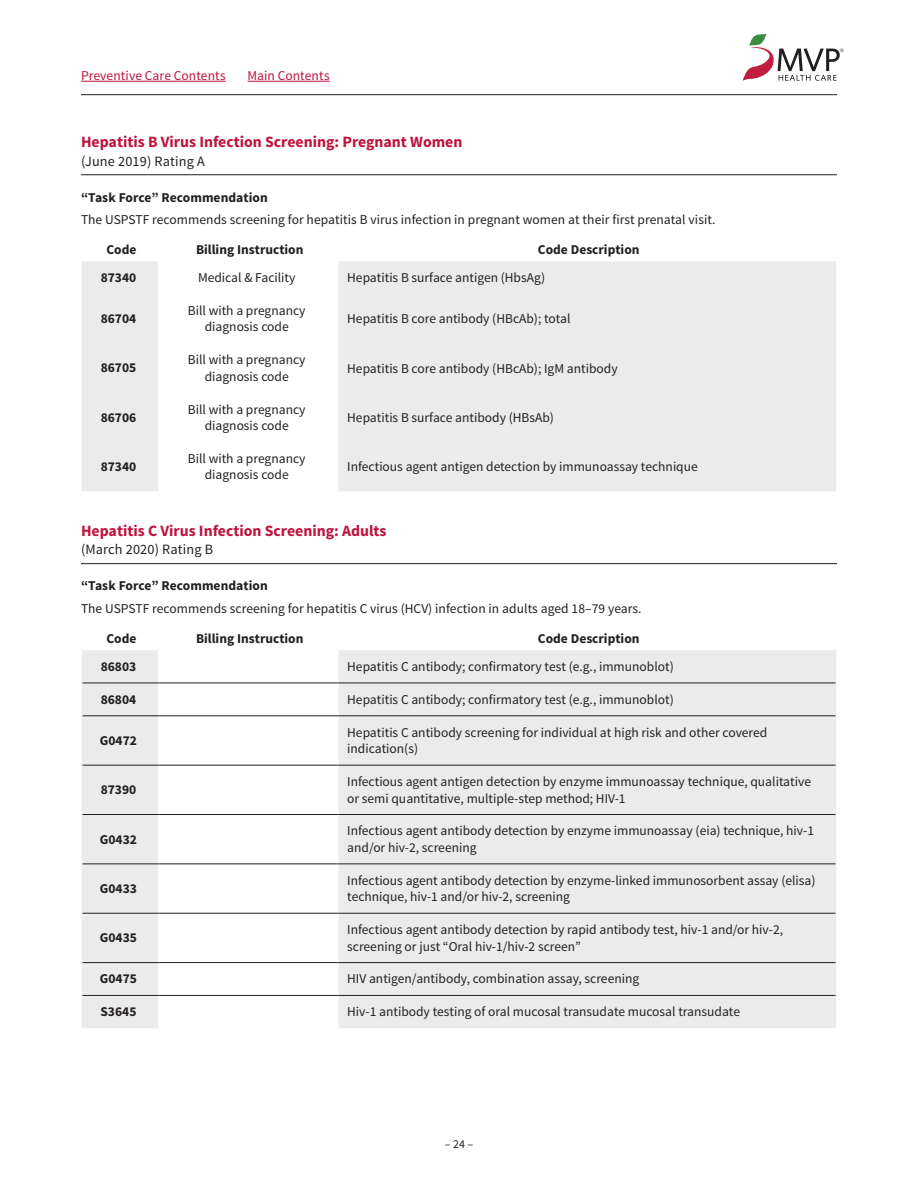
<style>
.page{position:relative;width:918px;height:1188px;background:#fff}
.page>*{position:absolute;margin:0;border:0;box-sizing:border-box;transform-origin:0 0}
.TASK_FORCE_SECTION{font:700 15.75px "Source Sans Pro";color:#be143c}
.TASK_FORCE_SECTION-2{font:14.25px "Source Sans Pro";letter-spacing:.01em;color:#231f20}
.TASK_FORCE_TABLE_-_b{font:13.5px/16.5px "Source Sans Pro";color:#231f20}
.TASK_FORCE_SECTION-3{font:13.5px "Source Sans Pro";letter-spacing:.005em;color:#231f20}
.POLICIES_TABLES_-_co{font:700 13.5px "Source Sans Pro";color:#231f20}
.TASK_FORCE_TABLE_-_b-2{font:700 13.5px "Source Sans Pro";color:#231f20}
.TASK_FORCE_SECTION-4{font:700 13.5px "Source Sans Pro";letter-spacing:.005em;color:#231f20}
.t1{font:13.5px "Source Sans Pro";letter-spacing:.005em;color:#be143c}
.t2{font:12px "Source Sans Pro";color:#231f20}
</style>
<div class="page">
<svg style="left:743px;top:34px;width:101px;height:47px"></svg>
<hr style="left:81px;top:81px;width:145px;height:1px;background:#be143c">
<hr style="left:248px;top:81px;width:82px;height:1px;background:#be143c">
<hr style="left:81px;top:94px;width:756px;height:1px;background:#231f20">
<hr style="left:81px;top:174px;width:756px;height:1px;background:#231f20">
<hr style="left:81px;top:563px;width:756px;height:1px;background:#231f20">
<svg style="left:82px;top:261px;width:754px;height:230px"></svg>
<div style="left:82px;top:650px;width:754px;height:378px;background:#ebebec"></div>
<svg style="left:158px;top:650px;width:180px;height:378px"></svg>
<hr style="left:82px;top:683px;width:76px;height:1px;background:#231f20">
<hr style="left:158px;top:683px;width:180px;height:1px;background:#231f20">
<hr style="left:338px;top:683px;width:498px;height:1px;background:#231f20">
<hr style="left:82px;top:716px;width:76px;height:1px;background:#231f20">
<hr style="left:158px;top:716px;width:180px;height:1px;background:#231f20">
<hr style="left:338px;top:716px;width:498px;height:1px;background:#231f20">
<hr style="left:82px;top:765px;width:76px;height:1px;background:#231f20">
<hr style="left:158px;top:765px;width:180px;height:1px;background:#231f20">
<hr style="left:338px;top:765px;width:498px;height:1px;background:#231f20">
<hr style="left:82px;top:814px;width:76px;height:1px;background:#231f20">
<hr style="left:158px;top:814px;width:180px;height:1px;background:#231f20">
<hr style="left:338px;top:814px;width:498px;height:1px;background:#231f20">
<hr style="left:82px;top:864px;width:76px;height:1px;background:#231f20">
<hr style="left:158px;top:864px;width:180px;height:1px;background:#231f20">
<hr style="left:338px;top:864px;width:498px;height:1px;background:#231f20">
<hr style="left:82px;top:913px;width:76px;height:1px;background:#231f20">
<hr style="left:158px;top:913px;width:180px;height:1px;background:#231f20">
<hr style="left:338px;top:913px;width:498px;height:1px;background:#231f20">
<hr style="left:82px;top:962px;width:76px;height:1px;background:#231f20">
<hr style="left:158px;top:962px;width:180px;height:1px;background:#231f20">
<hr style="left:338px;top:962px;width:498px;height:1px;background:#231f20">
<hr style="left:82px;top:995px;width:76px;height:1px;background:#231f20">
<hr style="left:158px;top:995px;width:180px;height:1px;background:#231f20">
<hr style="left:338px;top:995px;width:498px;height:1px;background:#231f20">
<p class="t1" style="left:81px;top:67px;width:146px">Preventive Care Contents</p>
<p class="t1" style="left:248px;top:67px;width:84px">Main Contents</p>
<p class="TASK_FORCE_SECTION" style="left:81px;top:131px;width:383px">Hepatitis B Virus Infection Screening: Pregnant Women</p>
<p class="TASK_FORCE_SECTION-2" style="left:81px;top:152px;width:125px">(June 2019) Rating A</p>
<p class="TASK_FORCE_SECTION-4" style="left:81px;top:188px;width:188px">“Task Force” Recommendation</p>
<p class="TASK_FORCE_SECTION-3" style="left:81px;top:211px;width:636px">The USPSTF recommends screening for hepatitis B virus infection in pregnant women at their first prenatal visit.</p>
<p class="POLICIES_TABLES_-_co" style="left:106px;top:241px;width:32px">Code</p>
<p class="POLICIES_TABLES_-_co" style="left:196px;top:241px;width:109px">Billing Instruction</p>
<p class="POLICIES_TABLES_-_co" style="left:538px;top:241px;width:103px">Code Description</p>
<p class="TASK_FORCE_TABLE_-_b-2" style="left:101px;top:269px;width:37px">87340</p>
<p class="TASK_FORCE_TABLE_-_b" style="left:198px;top:270px;width:99px">Medical &amp; Facility</p>
<p class="TASK_FORCE_TABLE_-_b" style="left:347px;top:270px;width:199px">Hepatitis B surface antigen (HbsAg)</p>
<p class="TASK_FORCE_TABLE_-_b-2" style="left:101px;top:310px;width:37px">86704</p>
<p class="TASK_FORCE_TABLE_-_b" style="left:188px;top:302px;width:119px;text-align:center">Bill with a pregnancy diagnosis code</p>
<p class="TASK_FORCE_TABLE_-_b" style="left:347px;top:311px;width:225px">Hepatitis B core antibody (HBcAb); total</p>
<p class="TASK_FORCE_TABLE_-_b-2" style="left:101px;top:359px;width:37px">86705</p>
<p class="TASK_FORCE_TABLE_-_b" style="left:188px;top:352px;width:119px;text-align:center">Bill with a pregnancy diagnosis code</p>
<p class="TASK_FORCE_TABLE_-_b" style="left:347px;top:360px;width:272px">Hepatitis B core antibody (HBcAb); IgM antibody</p>
<p class="TASK_FORCE_TABLE_-_b-2" style="left:101px;top:409px;width:37px">86706</p>
<p class="TASK_FORCE_TABLE_-_b" style="left:188px;top:401px;width:119px;text-align:center">Bill with a pregnancy diagnosis code</p>
<p class="TASK_FORCE_TABLE_-_b" style="left:347px;top:409px;width:208px">Hepatitis B surface antibody (HBsAb)</p>
<p class="TASK_FORCE_TABLE_-_b-2" style="left:101px;top:458px;width:37px">87340</p>
<p class="TASK_FORCE_TABLE_-_b" style="left:188px;top:450px;width:119px;text-align:center">Bill with a pregnancy diagnosis code</p>
<p class="TASK_FORCE_TABLE_-_b" style="left:347px;top:459px;width:352px">Infectious agent antigen detection by immunoassay technique</p>
<p class="TASK_FORCE_SECTION" style="left:81px;top:520px;width:307px">Hepatitis C Virus Infection Screening: Adults</p>
<p class="TASK_FORCE_SECTION-2" style="left:81px;top:541px;width:134px">(March 2020) Rating B</p>
<p class="TASK_FORCE_SECTION-4" style="left:81px;top:577px;width:188px">“Task Force” Recommendation</p>
<p class="TASK_FORCE_SECTION-3" style="left:81px;top:600px;width:562px">The USPSTF recommends screening for hepatitis C virus (HCV) infection in adults aged 18–79 years.</p>
<p class="POLICIES_TABLES_-_co" style="left:106px;top:630px;width:32px">Code</p>
<p class="POLICIES_TABLES_-_co" style="left:196px;top:630px;width:109px">Billing Instruction</p>
<p class="POLICIES_TABLES_-_co" style="left:538px;top:630px;width:103px">Code Description</p>
<p class="TASK_FORCE_TABLE_-_b-2" style="left:101px;top:658px;width:37px">86803</p>
<p class="TASK_FORCE_TABLE_-_b" style="left:347px;top:658px;width:328px">Hepatitis C antibody; confirmatory test (e.g., immunoblot)</p>
<p class="TASK_FORCE_TABLE_-_b-2" style="left:101px;top:691px;width:37px">86804</p>
<p class="TASK_FORCE_TABLE_-_b" style="left:347px;top:691px;width:328px">Hepatitis C antibody; confirmatory test (e.g., immunoblot)</p>
<p class="TASK_FORCE_TABLE_-_b-2" style="left:100px;top:732px;width:39px">G0472</p>
<p class="TASK_FORCE_TABLE_-_b" style="left:347px;top:724px;width:422px">Hepatitis C antibody screening for individual at high risk and other covered indication(s)</p>
<p class="TASK_FORCE_TABLE_-_b-2" style="left:101px;top:781px;width:37px">87390</p>
<p class="TASK_FORCE_TABLE_-_b" style="left:347px;top:774px;width:465px">Infectious agent antigen detection by enzyme immunoassay technique, qualitative or semi quantitative, multiple-step method; HIV-1</p>
<p class="TASK_FORCE_TABLE_-_b-2" style="left:100px;top:830px;width:39px">G0432</p>
<p class="TASK_FORCE_TABLE_-_b" style="left:347px;top:823px;width:468px">Infectious agent antibody detection by enzyme immunoassay (eia) technique, hiv-1 and/or hiv-2, screening</p>
<p class="TASK_FORCE_TABLE_-_b-2" style="left:100px;top:880px;width:39px">G0433</p>
<p class="TASK_FORCE_TABLE_-_b" style="left:347px;top:872px;width:470px">Infectious agent antibody detection by enzyme-linked immunosorbent assay (elisa) technique, hiv-1 and/or hiv-2, screening</p>
<p class="TASK_FORCE_TABLE_-_b-2" style="left:100px;top:929px;width:39px">G0435</p>
<p class="TASK_FORCE_TABLE_-_b" style="left:347px;top:922px;width:437px">Infectious agent antibody detection by rapid antibody test, hiv-1 and/or hiv-2, screening or just “Oral hiv-1/hiv-2 screen”</p>
<p class="TASK_FORCE_TABLE_-_b-2" style="left:100px;top:970px;width:39px">G0475</p>
<p class="TASK_FORCE_TABLE_-_b" style="left:347px;top:971px;width:294px">HIV antigen/antibody, combination assay, screening</p>
<p class="TASK_FORCE_TABLE_-_b-2" style="left:101px;top:1003px;width:37px">S3645</p>
<p class="TASK_FORCE_TABLE_-_b" style="left:347px;top:1004px;width:394px">Hiv-1 antibody testing of oral mucosal transudate mucosal transudate</p>
<p class="t2" style="left:445px;top:1136px;width:30px">– 24 –</p>
</div>
